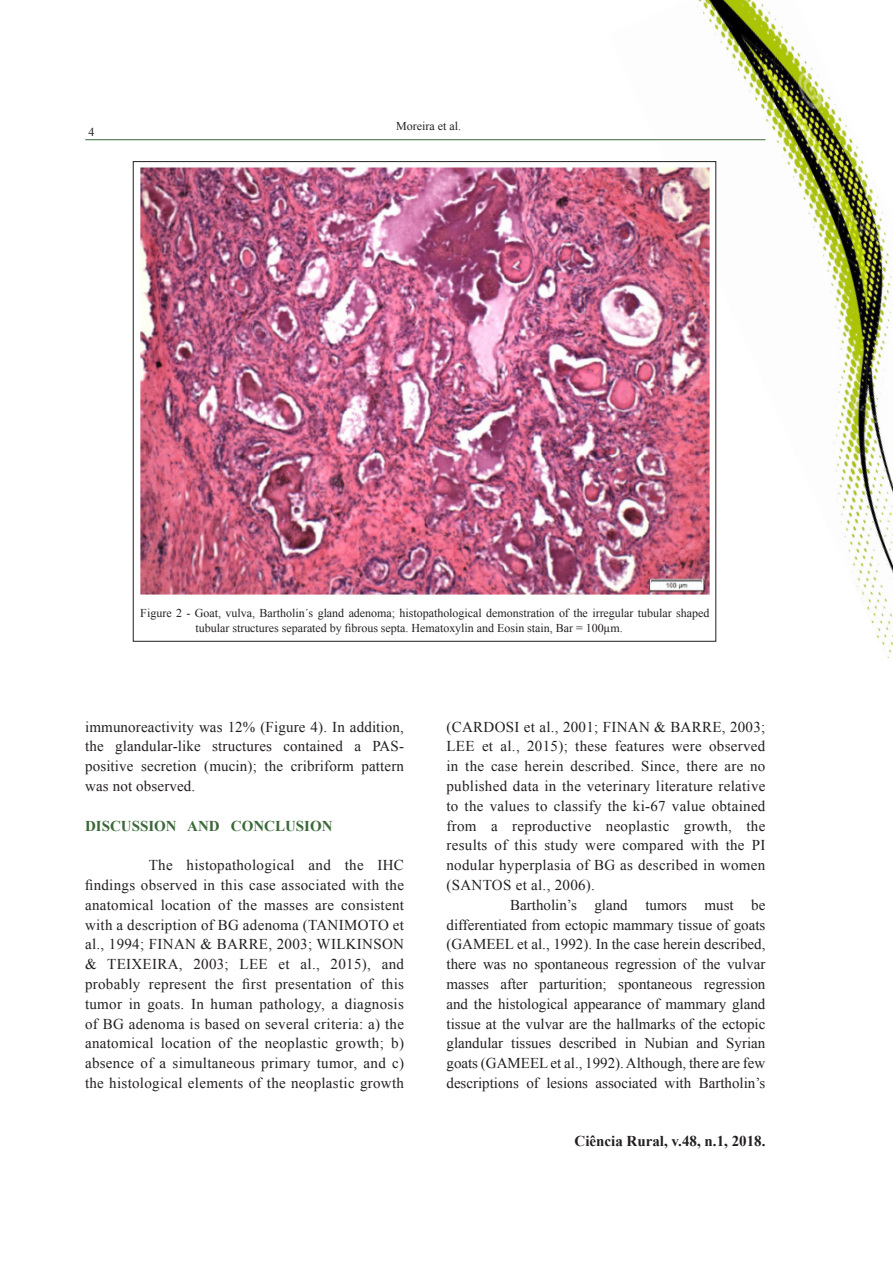
<style>
.page{position:relative;width:893px;height:1263px;background:#fff}
.page>*{position:absolute;margin:0;border:0;box-sizing:border-box;transform-origin:0 0}
.t1{font:15px/19.8px "Times New Roman";letter-spacing:.01em;color:#231f20;text-align:justify}
.t2{font:700 15px "Times New Roman";color:#231f20}
.t3{font:700 15px "Times New Roman";color:#3b6839}
.t4{font:12px/14.4px "Times New Roman";color:#231f20}
</style>
<div class="page">
<img style="left:608px;top:0;width:285px;height:658px">
<hr style="left:85px;top:139px;width:680px;height:1px;background:#3b6839">
<img style="left:140px;top:163px;width:574px;height:438px">
<p class="t4" style="left:88px;top:125px;width:7px">4</p>
<p class="t4" style="left:396px;top:119px;width:66px">Moreira et al.</p>
<p class="t4" style="left:196px;top:606px;width:515px;text-indent:-55px">Figure 2 - Goat, vulva, Bartholin´s gland adenoma; histopathological demonstration of the irregular tubular shaped tubular structures separated by fibrous septa. Hematoxylin and Eosin stain, Bar = 100µm.</p>
<p class="t1" style="left:85px;top:716px;width:320px">immunoreactivity was 12% (Figure 4). In addition, the glandular-like structures contained a PAS&shy;positive secretion (mucin); the cribriform pattern was not observed.</p>
<p class="t3" style="left:85px;top:815px;width:249px">DISCUSSION AND CONCLUSION</p>
<p class="t1" style="left:85px;top:855px;width:320px;text-indent:64px">The histopathological and the IHC findings observed in this case associated with the anatomical location of the masses are consistent with a description of BG adenoma (TANIMOTO et al., 1994; FINAN &amp; BARRE, 2003; WILKINSON &amp; TEIXEIRA, 2003; LEE et al., 2015), and probably represent the first presentation of this tumor in goats. In human pathology, a diagnosis of BG adenoma is based on several criteria: a) the anatomical location of the neoplastic growth; b) absence of a simultaneous primary tumor, and c) the histological elements of the neoplastic growth</p>
<p class="t1" style="left:446px;top:716px;width:320px">(CARDOSI et al., 2001; FINAN &amp; BARRE, 2003; LEE et al., 2015); these features were observed in the case herein described. Since, there are no published data in the veterinary literature relative to the values to classify the ki-67 value obtained from a reproductive neoplastic growth, the results of this study were compared with the PI nodular hyperplasia of BG as described in women (SANTOS et al., 2006).</p>
<p class="t1" style="left:446px;top:895px;width:320px;text-indent:64px">Bartholin’s gland tumors must be differentiated from ectopic mammary tissue of goats (GAMEEL et al., 1992). In the case herein described, there was no spontaneous regression of the vulvar masses after parturition; spontaneous regression and the histological appearance of mammary gland tissue at the vulvar are the hallmarks of the ectopic glandular tissues described in Nubian and Syrian goats (GAMEEL et al., 1992). Although, there are few descriptions of lesions associated with Bartholin’s</p>
<p class="t2" style="left:575px;top:1130px;width:192px">Ciência Rural, v.48, n.1, 2018.</p>
</div>
